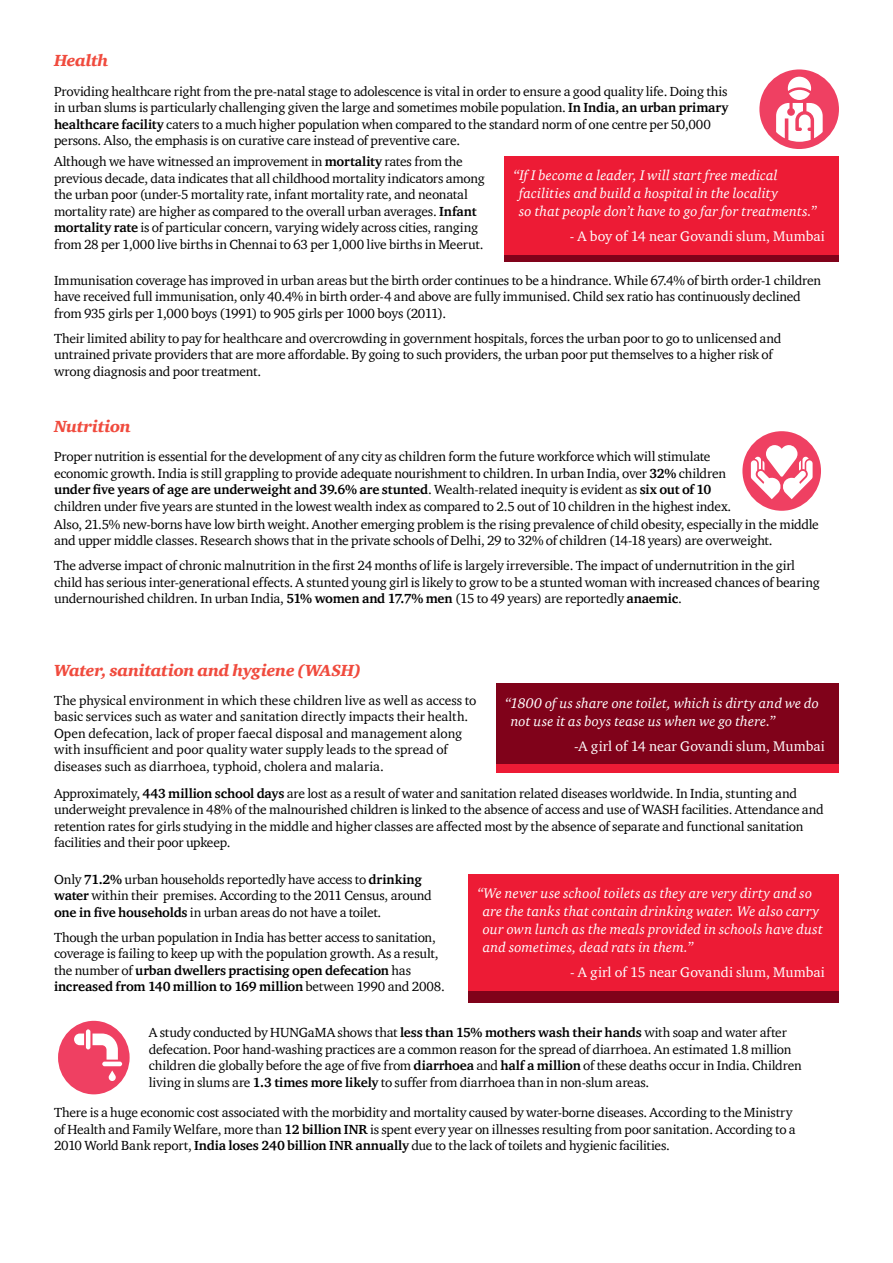
<style>
.page{position:relative;width:893px;height:1263px;background:#fff}
.page>*{position:absolute;margin:0;border:0;box-sizing:border-box;transform-origin:0 0}
.t1{font:italic 900 16.5px "ITC Charter Com";letter-spacing:-.02em;color:#f04b3e}
.t2{font:italic 14.25px/18px "ITC Charter Com";letter-spacing:.01em;color:#fff}
.t3{font:14.25px "ITC Charter Com";letter-spacing:.005em;color:#fff}
.t4{font:13.5px/16.5px "ITC Charter Com";letter-spacing:-.015em;color:#000}
.s1{font-weight:700}
</style>
<div class="page">
<svg style="left:759px;top:69px;width:80px;height:80px"></svg>
<div style="left:505px;top:156px;width:334px;height:106px;background:#80021a"></div>
<div style="left:505px;top:156px;width:334px;height:98px;background:#ed1b35"></div>
<div style="left:496px;top:684px;width:343px;height:89px;background:#ed1b35"></div>
<div style="left:496px;top:684px;width:343px;height:80px;background:#80021a"></div>
<div style="left:469px;top:890px;width:370px;height:113px;background:#80021a"></div>
<div style="left:469px;top:874px;width:370px;height:116px;background:#ed1b35"></div>
<svg style="left:742px;top:431px;width:79px;height:80px"></svg>
<svg style="left:58px;top:1021px;width:72px;height:73px"></svg>
<p class="t1" style="left:54px;top:51px;width:56px">Health</p>
<p class="t4" style="left:54px;top:82px;width:676px">Providing healthcare right from the pre-natal stage to adolescence is vital in order to ensure a good quality life. Doing this in urban slums is particularly challenging given the large and sometimes mobile population. <span class="s1">In India, an urban primary healthcare facility</span> caters to a much higher population when compared to the standard norm of one centre per 50,000 persons. Also, the emphasis is on curative care instead of preventive care.</p>
<p class="t2" style="left:519px;top:166px;width:299px;text-indent:-6px">“If I become a leader, I will start free medical facilities and build a hospital in the locality<br>so that people don’t have to go far for treatments.”</p>
<p class="t3" style="left:570px;top:227px;width:257px">- A boy of 14 near Govandi slum, Mumbai</p>
<p class="t4" style="left:54px;top:153px;width:432px">Although we have witnessed an improvement in <span class="s1">mortality</span> rates from the previous decade, data indicates that all childhood mortality indicators among the urban poor (under-5 mortality rate, infant mortality rate, and neonatal mortality rate) are higher as compared to the overall urban averages. <span class="s1">Infant mortality rate</span> is of particular concern, varying widely across cities, ranging from 28 per 1,000 live births in Chennai to 63 per 1,000 live births in Meerut.</p>
<p class="t4" style="left:54px;top:272px;width:769px">Immunisation coverage has improved in urban areas but the birth order continues to be a hindrance. While 67.4% of birth order-1 children have received full immunisation, only 40.4% in birth order-4 and above are fully immunised. Child sex ratio has continuously declined from 935 girls per 1,000 boys (1991) to 905 girls per 1000 boys (2011).</p>
<p class="t4" style="left:54px;top:330px;width:729px">Their limited ability to pay for healthcare and overcrowding in government hospitals, forces the urban poor to go to unlicensed and untrained private providers that are more affordable. By going to such providers, the urban poor put themselves to a higher risk of wrong diagnosis and poor treatment.</p>
<p class="t1" style="left:54px;top:416px;width:79px">Nutrition</p>
<p class="t4" style="left:54px;top:448px;width:679px">Proper nutrition is essential for the development of any city as children form the future workforce which will stimulate economic growth. India is still grappling to provide adequate nourishment to children. In urban India, over <span class="s1">32%</span> children <span class="s1">under five years of age are underweight and 39.6% are stunted</span>. Wealth-related inequity is evident as <span class="s1">six out of 10 </span>children under five years are stunted in the lowest wealth index as compared to 2.5 out of 10 children in the highest index.</p>
<p class="t4" style="left:54px;top:516px;width:766px">Also, 21.5% new-borns have low birth weight. Another emerging problem is the rising prevalence of child obesity, especially in the middle and upper middle classes. Research shows that in the private schools of Delhi, 29 to 32% of children (14-18 years) are overweight.</p>
<p class="t4" style="left:54px;top:557px;width:767px">The adverse impact of chronic malnutrition in the first 24 months of life is largely irreversible. The impact of undernutrition in the girl child has serious inter-generational effects. A stunted young girl is likely to grow to be a stunted woman with increased chances of bearing undernourished children. In urban India, <span class="s1">51% women and 17.7% men</span> (15 to 49 years) are reportedly <span class="s1">anaemic</span>.</p>
<p class="t1" style="left:54px;top:660px;width:308px">Water, sanitation and hygiene (WASH)</p>
<p class="t4" style="left:54px;top:692px;width:424px">The physical environment in which these children live as well as access to basic services such as water and sanitation directly impacts their health.<br>Open defecation, lack of proper faecal disposal and management along with insufficient and poor quality water supply leads to the spread of diseases such as diarrhoea, typhoid, cholera and malaria.</p>
<p class="t4" style="left:54px;top:784px;width:771px">Approximately, <span class="s1">443 million school days</span> are lost as a result of water and sanitation related diseases worldwide. In India, stunting and underweight prevalence in 48% of the malnourished children is linked to the absence of access and use of WASH facilities. Attendance and retention rates for girls studying in the middle and higher classes are affected most by the absence of separate and functional sanitation facilities and their poor upkeep.</p>
<p class="t2" style="left:511px;top:694px;width:310px;text-indent:-6px">“1800 of us share one toilet, which is dirty and we do not use it as boys tease us when we go there.”</p>
<p class="t3" style="left:574px;top:737px;width:252px">-A girl of 14 near Govandi slum, Mumbai</p>
<p class="t4" style="left:54px;top:871px;width:379px">Only <span class="s1">71.2%</span> urban households reportedly have access to <span class="s1">drinking water</span> within their premises. According to the 2011 Census, around <span class="s1">one in five households</span> in urban areas do not have a toilet.</p>
<p class="t4" style="left:54px;top:929px;width:392px">Though the urban population in India has better access to sanitation, coverage is failing to keep up with the population growth. As a result, the number of <span class="s1">urban dwellers practising open defecation</span> has <span class="s1">increased from 140 million to 169 million</span> between 1990 and 2008.</p>
<p class="t2" style="left:483px;top:884px;width:341px;text-indent:-5px">“We never use school toilets as they are very dirty and so are the tanks that contain drinking water. We also carry our own lunch as the meals provided in schools have dust and sometimes, dead rats in them.”</p>
<p class="t3" style="left:570px;top:963px;width:256px">- A girl of 15 near Govandi slum, Mumbai</p>
<p class="t4" style="left:149px;top:1024px;width:655px">A study conducted by HUNGaMA shows that <span class="s1">less than 15% mothers wash their hands</span> with soap and water after defecation. Poor hand-washing practices are a common reason for the spread of diarrhoea. An estimated 1.8 million children die globally before the age of five from <span class="s1">diarrhoea</span> and <span class="s1">half a million</span> of these deaths occur in India. Children living in slums are <span class="s1">1.3 times more likely</span> to suffer from diarrhoea than in non-slum areas.</p>
<p class="t4" style="left:54px;top:1104px;width:743px">There is a huge economic cost associated with the morbidity and mortality caused by water-borne diseases. According to the Ministry of Health and Family Welfare, more than <span class="s1">12 billion INR</span> is spent every year on illnesses resulting from poor sanitation. According to a<br>2010 World Bank report, <span class="s1">India loses 240 billion INR annually</span> due to the lack of toilets and hygienic facilities.</p>
</div>
